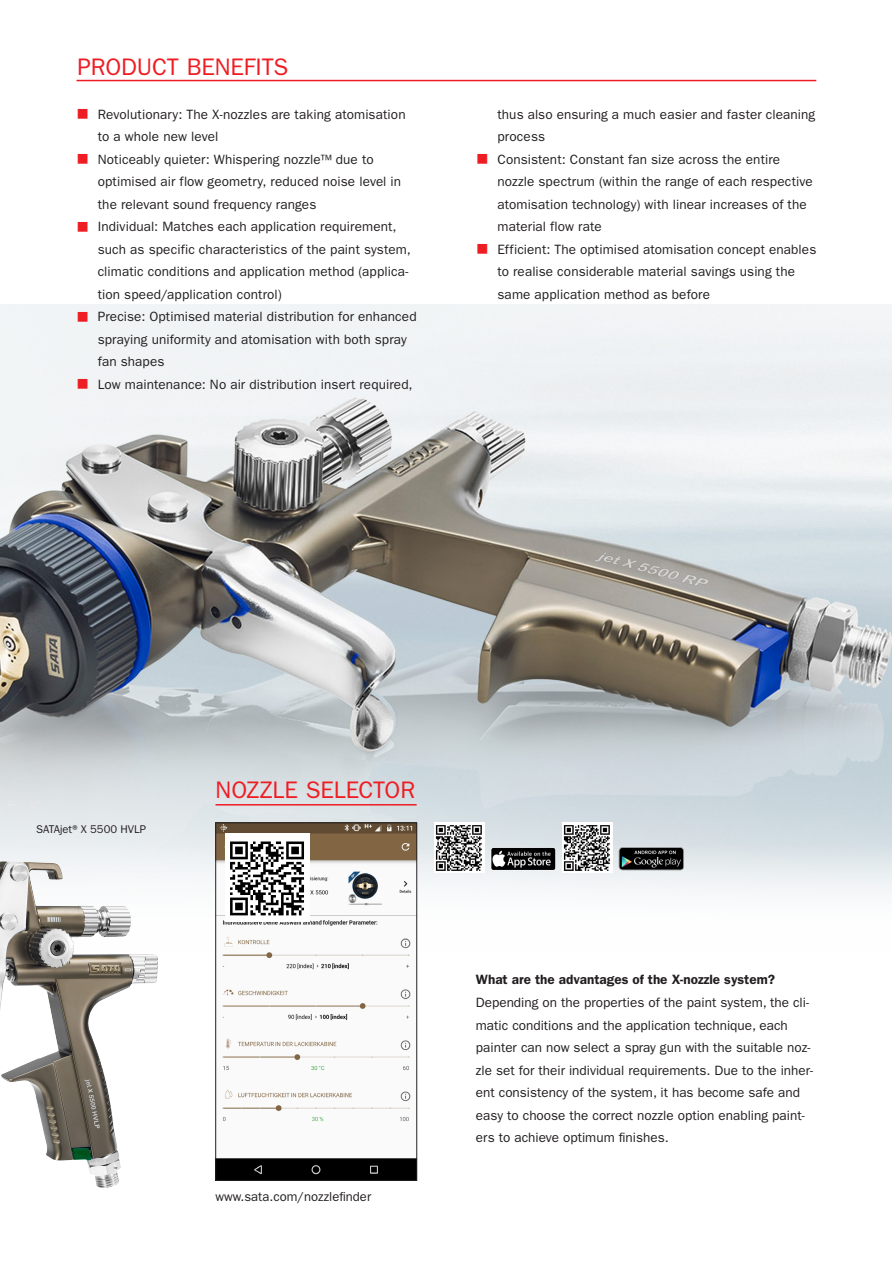
<style>
.page{position:relative;width:892px;height:1263px;background:#fff}
.page>*{position:absolute;margin:0;border:0;box-sizing:border-box;transform-origin:0 0}
.Head_Vorteile{font:24px "ITC Franklin Gothic Std";letter-spacing:-.005em;color:#ee1d23}
.Copy{font:13.5px/22.5px "ITC Franklin Gothic Std";letter-spacing:.005em;color:#231f20}
.Copy-2{font:600 13.5px "ITC Franklin Gothic Std";color:#231f20}
.Copy-3{font:13.05px "ITC Franklin Gothic Std";color:#231f20}
.t1{font:11.25px "ITC Franklin Gothic Std";color:#231f20}
</style>
<div class="page">
<img style="left:0;top:304px;width:892px;height:647px">
<hr style="left:76px;top:80px;width:740px;height:1px;background:#ee1d23">
<img style="left:0;top:862px;width:121px;height:326px">
<img style="left:218px;top:825px;width:197px;height:353px">
<div style="left:216px;top:823px;width:201px;height:357px;border:1px solid #231f20"></div>
<img style="left:225px;top:833px;width:85px;height:88px">
<img style="left:434px;top:823px;width:50px;height:50px">
<img style="left:489px;top:845px;width:69px;height:28px">
<img style="left:562px;top:823px;width:50px;height:50px">
<img style="left:617px;top:845px;width:69px;height:28px">
<hr style="left:216px;top:804px;width:201px;height:1px;background:#ee1d23">
<svg style="left:78px;top:312px;width:10px;height:10px"></svg>
<svg style="left:78px;top:379px;width:10px;height:10px"></svg>
<p class="Head_Vorteile" style="left:78px;top:53px;width:212px">PRODUCT BENEFITS</p>
<p class="Copy" style="left:98px;top:103px;width:309px">Revolutionary: The X-nozzles are taking atomisation to a whole new level</p>
<p class="Copy" style="left:98px;top:148px;width:305px">Noticeably quieter: Whispering nozzle™ due to optimised air flow geometry, reduced noise level in the relevant sound frequency ranges</p>
<p class="Copy" style="left:98px;top:216px;width:315px">Individual: Matches each application requirement, such as specific characteristics of the paint system, climatic conditions and application method (applica&shy;tion speed/application control)</p>
<p class="Copy" style="left:98px;top:306px;width:320px">Precise: Optimised material distribution for enhanced spraying uniformity and atomisation with both spray fan shapes</p>
<p class="Copy" style="left:98px;top:373px;width:316px">Low maintenance: No air distribution insert required,</p>
<p class="Copy" style="left:497px;top:103px;width:319px">thus also ensuring a much easier and faster cleaning process</p>
<p class="Copy" style="left:497px;top:148px;width:317px">Consistent: Constant fan size across the entire nozzle spectrum (within the range of each respective atomisation technology) with linear increases of the material flow rate</p>
<p class="Copy" style="left:497px;top:238px;width:320px">Efficient: The optimised atomisation concept enables to realise considerable material savings using the same application method as before</p>
<p class="t1" style="left:36px;top:822px;width:111px">SATAjet®X 5500 HVLP</p>
<p class="Head_Vorteile" style="left:216px;top:776px;width:201px">NOZZLE SELECTOR</p>
<p class="Copy-3" style="left:216px;top:1188px;width:157px">www.sata.com/nozzlefinder</p>
<p class="Copy-2" style="left:476px;top:972px;width:301px">What are the advantages of the X-nozzle system?</p>
<p class="Copy" style="left:476px;top:991px;width:339px">Depending on the properties of the paint system, the cli&shy;matic conditions and the application technique, each painter can now select a spray gun with the suitable noz&shy;zle set for their individual requirements. Due to the inher&shy;ent consistency of the system, it has become safe and easy to choose the correct nozzle option enabling paint&shy;ers to achieve optimum finishes.</p>
</div>
